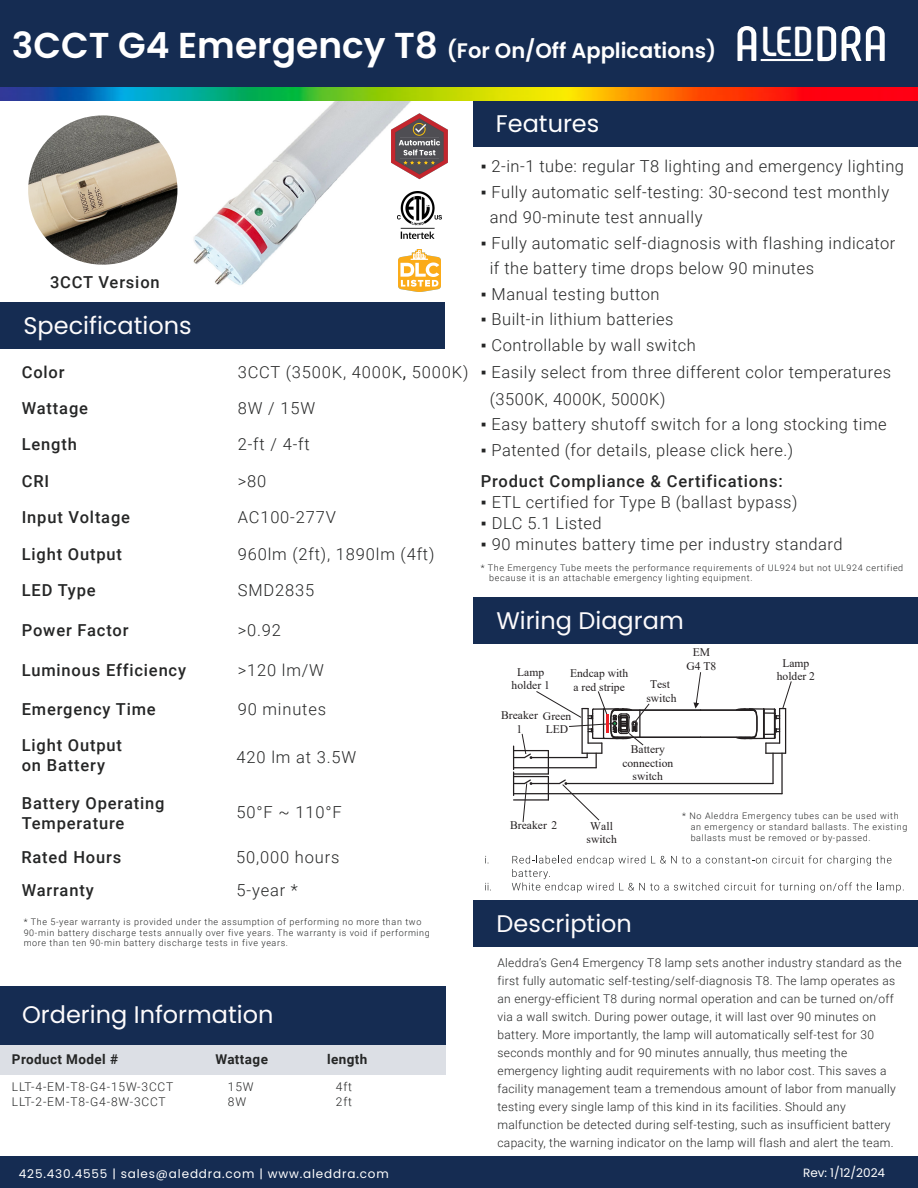
<style>
.page{position:relative;width:918px;height:1188px;background:#fff}
.page>*{position:absolute;margin:0;border:0;box-sizing:border-box;transform-origin:0 0}
.t1{font:700 49.2px "Phenomena";color:#fff;scale:1.12 1}
.t2{font:24px "Poppins";color:#fdfbfc}
.t3{font:24px "Poppins";color:#fff}
.t4{font:600 21px "Poppins";color:#fff}
.t5{font:300 16.5px/25.5px "Roboto";letter-spacing:.03em;color:#252626}
.t6{font:500 16.5px/19.8px "Roboto";letter-spacing:.05em;color:#252626}
.t7{font:300 16.5px "Roboto";letter-spacing:.05em;color:#252626}
.t8{font:700 13.5px "Roboto";letter-spacing:.03em;color:#252626}
.t9{font:300 12px/18px "Roboto";letter-spacing:.025em;color:#252626}
.t10{font:12px "Poppins";letter-spacing:.07em;color:#fff}
.t11{font:300 12px "Roboto";letter-spacing:.07em;color:#252626}
.t12{font:12px "Poppins";color:#fff}
.t13{font:11.55px/13.4px "Times New Roman";color:#231f20;text-align:center}
.t14{font:300 9px/10.8px "Roboto";letter-spacing:.07em;color:#252626}
.s1{font-size:36px}
.s2{font-size:41.85px}
.s3{font-weight:400}
.s4{font-family:"Arial";font-weight:400}
</style>
<div class="page">
<img style="left:164px;top:100px;width:262px;height:203px">
<div style="left:0;top:1157px;width:918px;height:31px;background:#152c52"></div>
<div style="left:0;top:0;width:918px;height:92px;background:#152c52"></div>
<hr style="left:761px;top:59px;width:52px;height:2px;background:#fff">
<div style="left:473px;top:598px;width:445px;height:46px;background:#152c52"></div>
<div style="left:473px;top:100px;width:445px;height:46px;background:#152c52"></div>
<div style="left:0;top:1044px;width:446px;height:31px;background:#dcdfe5"></div>
<div style="left:0;top:986px;width:446px;height:58px;background:#152c52"></div>
<div style="left:473px;top:900px;width:445px;height:46px;background:#152c52"></div>
<div style="left:0;top:303px;width:445px;height:46px;background:#152c52"></div>
<img style="left:397px;top:192px;width:45px;height:47px">
<svg style="left:693px;top:672px;width:8px;height:37px"></svg>
<hr style="left:567px;top:783px;width:206px;height:1px;background:#231f20">
<hr style="left:514px;top:793px;width:268px;height:1px;background:#231f20">
<hr style="left:781px;top:753px;width:2px;height:41px;background:#231f20">
<hr style="left:772px;top:753px;width:2px;height:31px;background:#231f20">
<hr style="left:615px;top:737px;width:86px;height:1px;background:#231f20">
<hr style="left:615px;top:709px;width:86px;height:2px;background:#231f20">
<hr style="left:701px;top:737px;width:49px;height:1px;background:#231f20">
<hr style="left:701px;top:709px;width:51px;height:2px;background:#231f20">
<svg style="left:734px;top:681px;width:58px;height:73px"></svg>
<svg style="left:513px;top:691px;width:137px;height:131px"></svg>
<img style="left:0;top:87px;width:918px;height:13px">
<svg style="left:485px;top:856px;width:4px;height:8px"></svg>
<svg style="left:485px;top:883px;width:6px;height:8px"></svg>
<svg style="left:512px;top:855px;width:392px;height:38px"></svg>
<img style="left:398px;top:250px;width:43px;height:42px">
<img style="left:28px;top:115px;width:149px;height:150px;border-radius:75px">
<img style="left:386px;top:109px;width:62px;height:74px">
<h3 class="t4" style="left:12px;top:39px;width:706px"><span class="s1">3CCT G4 Emergency T8</span> (For On/Off Applications)</h3>
<h2 class="t3" style="left:496px;top:110px;width:105px">Features</h2>
<h1 class="t1" style="left:735px;top:14px;width:138px">A <span class="s2">LED</span>DRA</h1>
<h3 class="t6" style="left:50px;top:271px;width:111px">3CCT Version</h3>
<h2 class="t2" style="left:24px;top:312px;width:170px">Specifications</h2>
<h3 class="t6" style="left:22px;top:361px;width:44px">Color</h3>
<h3 class="t7" style="left:238px;top:360px;width:232px">3CCT (3500K, 4000K<span class="s3">,</span> 5000K)</h3>
<h3 class="t6" style="left:22px;top:397px;width:68px">Wattage</h3>
<h3 class="t5" style="left:238px;top:394px;width:79px">8W / 15W</h3>
<h3 class="t6" style="left:22px;top:434px;width:57px">Length</h3>
<h3 class="t5" style="left:238px;top:431px;width:74px">2-ft / 4-ft</h3>
<h3 class="t6" style="left:22px;top:470px;width:29px">CRI</h3>
<h3 class="t5" style="left:238px;top:467px;width:30px">&gt;80</h3>
<h3 class="t6" style="left:22px;top:507px;width:110px">Input Voltage</h3>
<h3 class="t7" style="left:238px;top:506px;width:100px">AC100-277V</h3>
<h3 class="t6" style="left:22px;top:544px;width:102px">Light Output</h3>
<h3 class="t7" style="left:238px;top:542px;width:198px">960lm (2ft), 1890lm (4ft)</h3>
<h3 class="t6" style="left:22px;top:580px;width:75px">LED Type</h3>
<h3 class="t7" style="left:238px;top:579px;width:78px">SMD2835</h3>
<h3 class="t6" style="left:22px;top:620px;width:108px">Power Factor</h3>
<h3 class="t5" style="left:238px;top:617px;width:45px">&gt;0.92</h3>
<h3 class="t6" style="left:22px;top:659px;width:166px">Luminous Efficiency</h3>
<h3 class="t5" style="left:238px;top:656px;width:88px">&gt;120 lm/W</h3>
<h3 class="t6" style="left:22px;top:699px;width:136px">Emergency Time</h3>
<h3 class="t7" style="left:238px;top:698px;width:90px">90 minutes</h3>
<h3 class="t6" style="left:22px;top:735px;width:102px">Light Output on Battery</h3>
<h3 class="t5" style="left:237px;top:744px;width:121px">420 lm at 3.5W</h3>
<h3 class="t6" style="left:22px;top:793px;width:144px">Battery Operating<br>Temperature</h3>
<h3 class="t5" style="left:237px;top:799px;width:107px">50°F ~ 110°F</h3>
<h3 class="t6" style="left:21px;top:846px;width:101px">Rated Hours</h3>
<h3 class="t7" style="left:236px;top:845px;width:105px">50,000 hours</h3>
<h3 class="t6" style="left:22px;top:880px;width:73px">Warranty</h3>
<h3 class="t5" style="left:237px;top:877px;width:63px">5-year *</h3>
<p class="t14" style="left:24px;top:916px;width:408px">* The 5-year warranty is provided under the assumption of performing no more than two<br>90-min battery discharge tests annually over five years. The warranty is void if performing more than ten 90-min battery discharge tests in five years.</p>
<h2 class="t2" style="left:22px;top:1001px;width:253px">Ordering Information</h2>
<p class="t8" style="left:12px;top:1050px;width:108px">Product Model #</p>
<p class="t8" style="left:215px;top:1050px;width:54px">Wattage</p>
<p class="t8" style="left:327px;top:1050px;width:42px">length</p>
<p class="t11" style="left:12px;top:1079px;width:163px">LLT-4-EM-T8-G4-15W-3CCT</p>
<p class="t9" style="left:228px;top:1078px;width:27px">15W</p>
<p class="t9" style="left:336px;top:1078px;width:18px">4ft</p>
<p class="t11" style="left:12px;top:1093px;width:155px">LLT-2-EM-T8-G4-8W-3CCT</p>
<p class="t9" style="left:228px;top:1092px;width:20px">8W</p>
<p class="t9" style="left:336px;top:1092px;width:18px">2ft</p>
<h3 class="t5" style="left:481px;top:153px;width:425px"><span class="s4">▪</span> 2-in-1 tube: regular T8 lighting and emergency lighting</h3>
<h3 class="t5" style="left:490px;top:179px;width:401px;text-indent:-9px"><span class="s4">▪</span> Fully automatic self-testing: 30-second test monthly and 90-minute test annually</h3>
<h3 class="t5" style="left:490px;top:230px;width:407px;text-indent:-9px"><span class="s4">▪</span> Fully automatic self-diagnosis with flashing indicator if the battery time drops below 90 minutes</h3>
<h3 class="t5" style="left:481px;top:281px;width:180px"><span class="s4">▪</span> Manual testing button</h3>
<h3 class="t5" style="left:481px;top:306px;width:194px"><span class="s4">▪</span> Built-in lithium batteries</h3>
<h3 class="t5" style="left:481px;top:332px;width:217px"><span class="s4">▪</span> Controllable by wall switch</h3>
<h3 class="t5" style="left:490px;top:358px;width:403px;line-height:27px;text-indent:-9px"><span class="s4">▪</span> Easily select from three different color temperatures (3500K, 4000K, 5000K)</h3>
<h3 class="t5" style="left:481px;top:411px;width:407px"><span class="s4">▪</span> Easy battery shutoff switch for a long stocking time</h3>
<h3 class="t5" style="left:481px;top:436px;width:314px"><span class="s4">▪</span> Patented (for details, please click here.)</h3>
<h3 class="t6" style="left:481px;top:471px;width:303px">Product Compliance &amp; Certifications:</h3>
<h3 class="t5" style="left:481px;top:489px;width:318px"><span class="s4">▪</span> ETL certified for Type B (ballast bypass)</h3>
<h3 class="t5" style="left:481px;top:510px;width:122px"><span class="s4">▪</span> DLC 5.1 Listed</h3>
<h3 class="t5" style="left:481px;top:531px;width:363px"><span class="s4">▪</span> 90 minutes battery time per industry standard</h3>
<p class="t14" style="left:489px;top:562px;width:416px;text-indent:-8px">* The Emergency Tube meets the performance requirements of UL924 but not UL924 certified because it is an attachable emergency lighting equipment.</p>
<h2 class="t2" style="left:496px;top:607px;width:189px">Wiring Diagram</h2>
<p class="t13" style="left:512px;top:665px;width:40px">Lamp holder 1</p>
<p class="t13" style="left:686px;top:645px;width:31px">EM<br>G4 T8</p>
<p class="t13" style="left:570px;top:666px;width:60px;line-height:13.8px;text-align:left">Endcap with a red stripe</p>
<p class="t13" style="left:777px;top:656px;width:40px">Lamp holder 2</p>
<p class="t13" style="left:646px;top:677px;width:32px;line-height:14px">Test switch</p>
<p class="t13" style="left:501px;top:708px;width:72px;line-height:14px;text-align:right">Breaker Green<br>LED</p>
<p class="t13" style="left:517px;top:722px;width:7px">1</p>
<p class="t13" style="left:510px;top:818px;width:48px">Breaker 2</p>
<p class="t13" style="left:622px;top:742px;width:52px">Battery connect on switch</p>
<p class="t13" style="left:658px;top:756px;width:5px">i</p>
<p class="t13" style="left:587px;top:819px;width:32px">Wall switch</p>
<p class="t14" style="left:691px;top:810px;width:218px;text-indent:-8px">* No Aleddra Emergency tubes can be used with an emergency or standard ballasts. The existing ballasts must be removed or by-passed.</p>
<h2 class="t2" style="left:497px;top:910px;width:137px">Description</h2>
<p class="t9" style="left:498px;top:953px;width:406px">Aleddra’s Gen4 Emergency T8 lamp sets another industry standard as the first fully automatic self-testing/self-diagnosis T8. The lamp operates as an energy-efficient T8 during normal operation and can be turned on/off via a wall switch. During power outage, it will last over 90 minutes on battery. More importantly, the lamp will automatically self-test for 30 seconds monthly and for 90 minutes annually, thus meeting the emergency lighting audit requirements with no labor cost. This saves a facility management team a tremendous amount of labor from manually testing every single lamp of this kind in its facilities. Should any malfunction be detected during self-testing, such as insufficient battery capacity, the warning indicator on the lamp will flash and alert the team.</p>
<p class="t10" style="left:19px;top:1166px;width:371px">425.430.4555 | sales@aleddra.com | www.aleddra.com</p>
<p class="t12" style="left:803px;top:1166px;width:84px">Rev: 1/12/2024</p>
</div>
